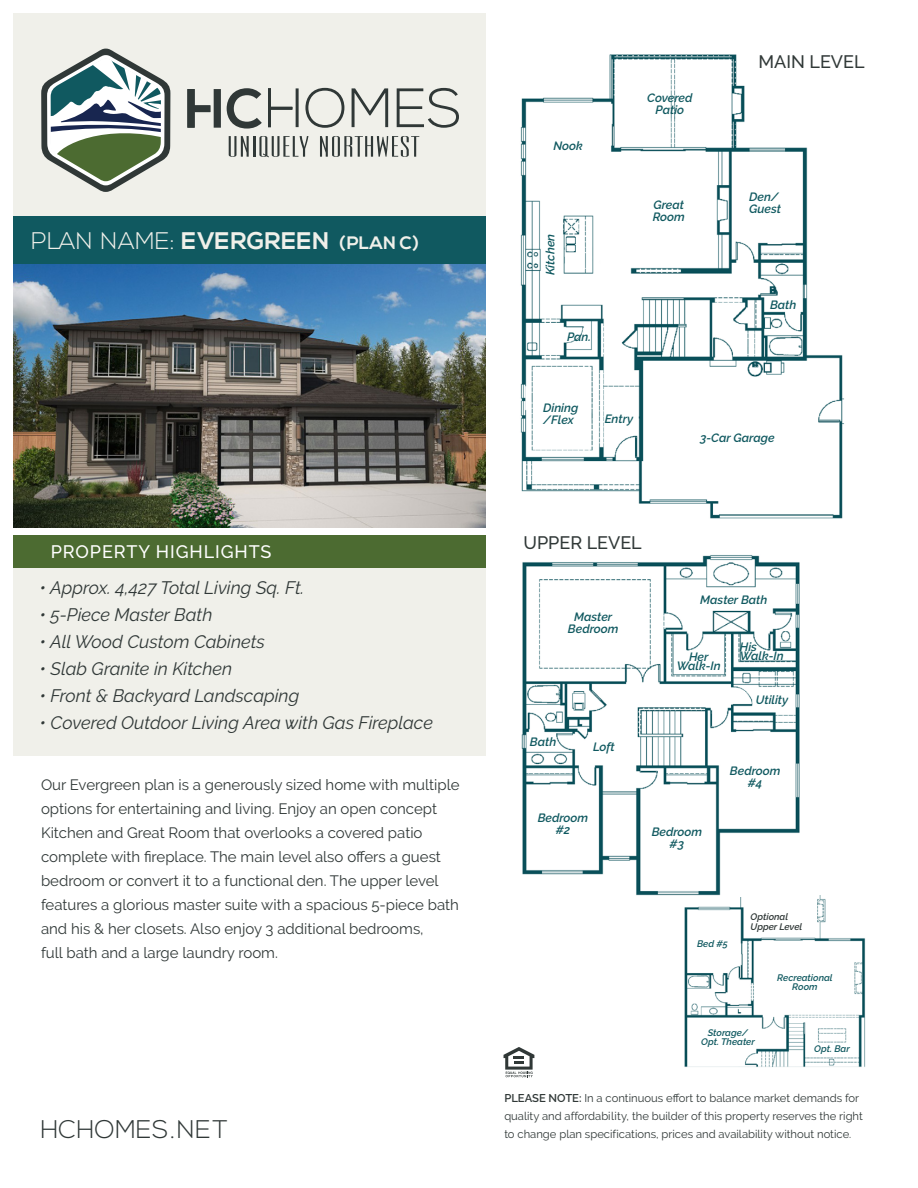
<style>
.page{position:relative;width:918px;height:1188px;background:#fff}
.page>*{position:absolute;margin:0;border:0;box-sizing:border-box;transform-origin:0 0}
.t1{font:300 25.5px "Nexa";letter-spacing:.01em;color:#303837}
.t2{font:300 24px "Nexa";letter-spacing:.005em;color:#f0f0ea}
.t3{font:italic 18px "Raleway";color:#303837}
.t4{font:500 18px "Raleway";color:#303837}
.t5{font:500 18px "Raleway";letter-spacing:.05em;color:#fff}
.t6{font:15px/24px "Raleway";color:#303837}
.t7{font:italic 600 12px/12px "Raleway";color:#105960;text-align:center}
.t8{font:11.25px/18px "Raleway";color:#303837}
.t9{font:italic 600 9.45px/9px "Raleway";color:#105960;text-align:center}
.t10{font:italic 600 9.45px/9.4px "Raleway";color:#303837}
.s1{font-weight:700}
.s2{font-weight:700;font-size:18px}
.s3{font-weight:600}
</style>
<div class="page">
<img style="left:684px;top:896px;width:182px;height:171px">
<img style="left:521px;top:555px;width:279px;height:341px">
<img style="left:520px;top:54px;width:324px;height:465px">
<div style="left:14px;top:536px;width:472px;height:220px;background:#f0f0ea"></div>
<div style="left:14px;top:536px;width:472px;height:32px;background:#4c6b31"></div>
<div style="left:14px;top:14px;width:472px;height:455px;background:#f0f0ea"></div>
<img style="left:14px;top:264px;width:472px;height:263px">
<svg style="left:504px;top:1047px;width:30px;height:30px"></svg>
<svg style="left:187px;top:89px;width:34px;height:39px"></svg>
<svg style="left:227px;top:88px;width:35px;height:41px"></svg>
<svg style="left:268px;top:88px;width:31px;height:39px"></svg>
<svg style="left:305px;top:88px;width:39px;height:40px"></svg>
<svg style="left:352px;top:88px;width:36px;height:39px"></svg>
<svg style="left:397px;top:88px;width:62px;height:40px"></svg>
<svg style="left:229px;top:136px;width:20px;height:21px"></svg>
<hr style="left:253px;top:136px;width:2px;height:21px;background:#303837">
<svg style="left:259px;top:136px;width:49px;height:21px"></svg>
<svg style="left:320px;top:136px;width:99px;height:21px"></svg>
<svg style="left:41px;top:49px;width:129px;height:143px"></svg>
<div style="left:14px;top:216px;width:472px;height:48px;background:#105960"></div>
<p class="t2" style="left:31px;top:227px;width:389px">PLAN NAME: <span class="s1">EVERGREEN</span> <span class="s2">(PLAN C)</span></p>
<p class="t5" style="left:51px;top:541px;width:222px">PROPERTY HIGHLIGHTS</p>
<p class="t3" style="left:40px;top:578px;width:266px">• Approx. 4,427 Total Living Sq. Ft.</p>
<p class="t3" style="left:40px;top:605px;width:174px">• 5-Piece Master Bath</p>
<p class="t3" style="left:40px;top:632px;width:226px">• All Wood Custom Cabinets</p>
<p class="t3" style="left:40px;top:659px;width:194px">• Slab Granite in Kitchen</p>
<p class="t3" style="left:40px;top:686px;width:261px">• Front &amp; Backyard Landscaping</p>
<p class="t3" style="left:40px;top:713px;width:395px">• Covered Outdoor Living Area with Gas Fireplace</p>
<p class="t6" style="left:41px;top:773px;width:420px">Our Evergreen plan is a generously sized home with multiple options for entertaining and living. Enjoy an open concept Kitchen and Great Room that overlooks a covered patio complete with fireplace. The main level also offers a guest bedroom or convert it to a functional den. The upper level features a glorious master suite with a spacious 5-piece bath and his &amp; her closets. Also enjoy 3 additional bedrooms,<br>full bath and a large laundry room.</p>
<p class="t1" style="left:40px;top:1114px;width:189px">HCHOMES.NET</p>
<p class="t7" style="left:553px;top:139px;width:31px">Nook</p>
<p class="t7" style="left:544px;top:275px;width:43px;rotate:-90deg">Kitchen</p>
<p class="t7" style="left:567px;top:330px;width:26px">Pan.</p>
<p class="t7" style="left:647px;top:92px;width:47px">Covered</p>
<p class="t7" style="left:656px;top:104px;width:30px">Patio</p>
<p class="t7" style="left:654px;top:198px;width:32px">Great</p>
<p class="t7" style="left:653px;top:210px;width:34px">Room</p>
<p class="t4" style="left:758px;top:51px;width:108px">MAIN LEVEL</p>
<p class="t7" style="left:749px;top:191px;width:31px">Den/</p>
<p class="t7" style="left:749px;top:203px;width:33px">Guest</p>
<p class="t7" style="left:770px;top:299px;width:28px">Bath</p>
<p class="t7" style="left:543px;top:401px;width:37px">Dining</p>
<p class="t7" style="left:543px;top:413px;width:32px">/Flex</p>
<p class="t7" style="left:605px;top:413px;width:30px">Entry</p>
<p class="t7" style="left:700px;top:432px;width:76px">3-Car Garage</p>
<p class="t4" style="left:523px;top:533px;width:120px">UPPER LEVEL</p>
<p class="t7" style="left:568px;top:611px;width:52px">Master<br>Bedroom</p>
<p class="t7" style="left:530px;top:736px;width:28px">Bath</p>
<p class="t7" style="left:593px;top:741px;width:23px">Loft</p>
<p class="t7" style="left:538px;top:812px;width:52px">Bedroom #2</p>
<p class="t7" style="left:700px;top:594px;width:69px">Master Bath</p>
<p class="t7" style="left:689px;top:651px;width:21px">Her</p>
<p class="t7" style="left:677px;top:660px;width:45px">Walk-In</p>
<p class="t7" style="left:740px;top:641px;width:19px">His</p>
<p class="t7" style="left:740px;top:650px;width:45px">Walk-In</p>
<p class="t7" style="left:756px;top:693px;width:34px">Utility</p>
<p class="t7" style="left:652px;top:826px;width:52px">Bedroom #3</p>
<p class="t7" style="left:730px;top:765px;width:52px">Bedroom #4</p>
<p class="t9" style="left:697px;top:939px;width:32px">Bed #5</p>
<p class="t10" style="left:751px;top:912px;width:53px">Optional<br>Upper Level</p>
<p class="t9" style="left:777px;top:974px;width:57px">Recreational<br>Room</p>
<p class="t9" style="left:708px;top:1028px;width:42px">Storage/</p>
<p class="t9" style="left:701px;top:1037px;width:55px">Opt. Theater</p>
<p class="t9" style="left:814px;top:1044px;width:37px">Opt. Bar</p>
<p class="t8" style="left:504px;top:1089px;width:360px"><span class="s3">PLEASE NOTE:</span> In a continuous effort to balance market demands for quality and affordability, the builder of this property reserves the right to change plan specifications, prices and availability without notice.</p>
</div>
